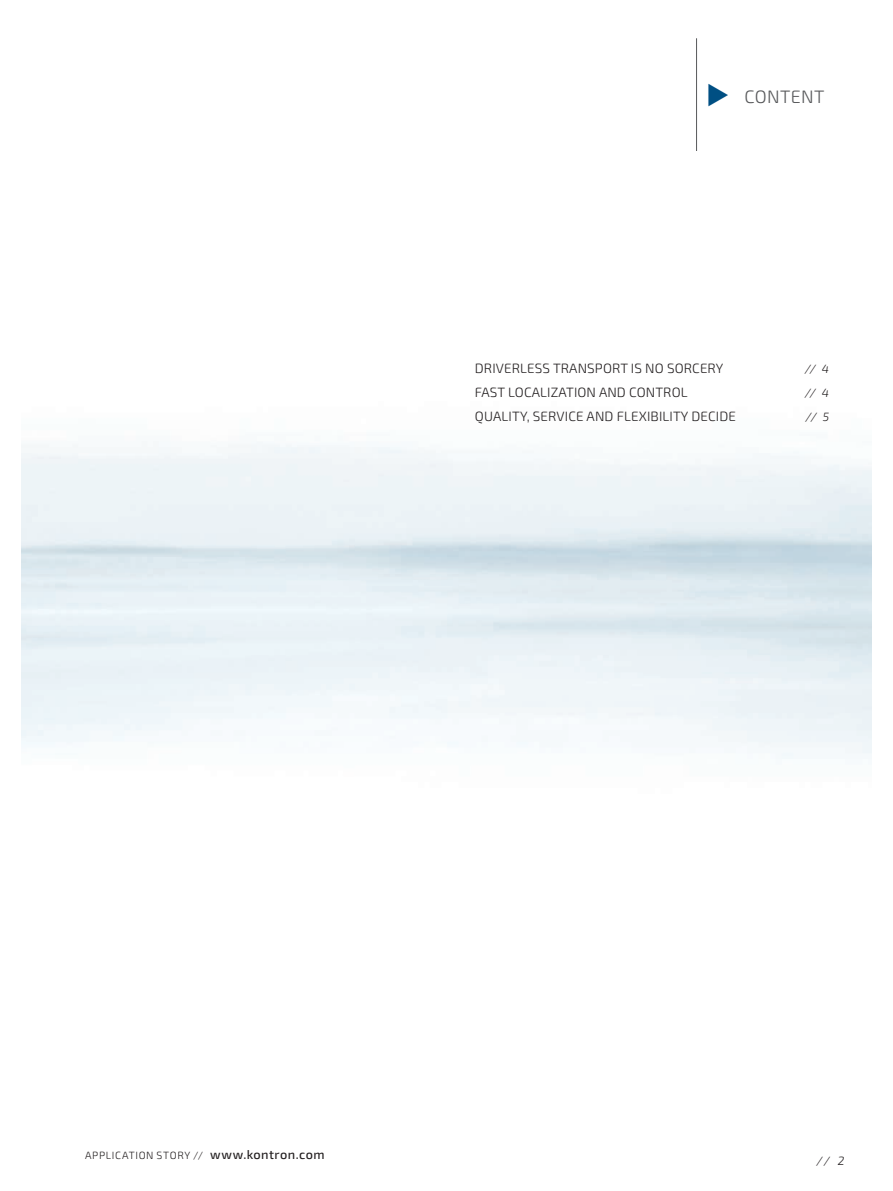
<style>
.page{position:relative;width:893px;height:1191px;background:#fff}
.page>*{position:absolute;margin:0;border:0;box-sizing:border-box;transform-origin:0 0}
.t1{font:300 18px "Sn T";letter-spacing:.02em;color:#57585a}
.t2{font:300 13.5px "Sn T";letter-spacing:.01em;color:#231f20}
.t3{font:italic 300 12px "Sn T";color:#231f20}
.t4{font:300 10.5px "Sn T";letter-spacing:.055em;color:#231f20}
.s1{font-weight:500;font-size:12.75px}
</style>
<div class="page">
<hr style="left:696px;top:38px;width:1px;height:113px;background:#57585a">
<h1 class="t1" style="left:744px;top:90px;width:82px">CONTENT</h1>
<p class="t2" style="left:475px;top:363px;width:250px">DRIVERLESS TRANSPORT IS NO SORCERY</p>
<p class="t3" style="left:805px;top:364px;width:26px">// 4</p>
<p class="t2" style="left:475px;top:387px;width:214px">FAST LOCALIZATION AND CONTROL</p>
<p class="t3" style="left:805px;top:388px;width:26px">// 4</p>
<p class="t2" style="left:475px;top:411px;width:262px">QUALITY, SERVICE AND FLEXIBILITY DECIDE</p>
<p class="t3" style="left:806px;top:412px;width:25px">// 5</p>
<p class="t4" style="left:85px;top:1151px;width:241px">APPLICATION STORY // <span class="s1">www.kontron.com</span></p>
<p class="t3" style="left:816px;top:1156px;width:30px">// 2</p>
</div>
